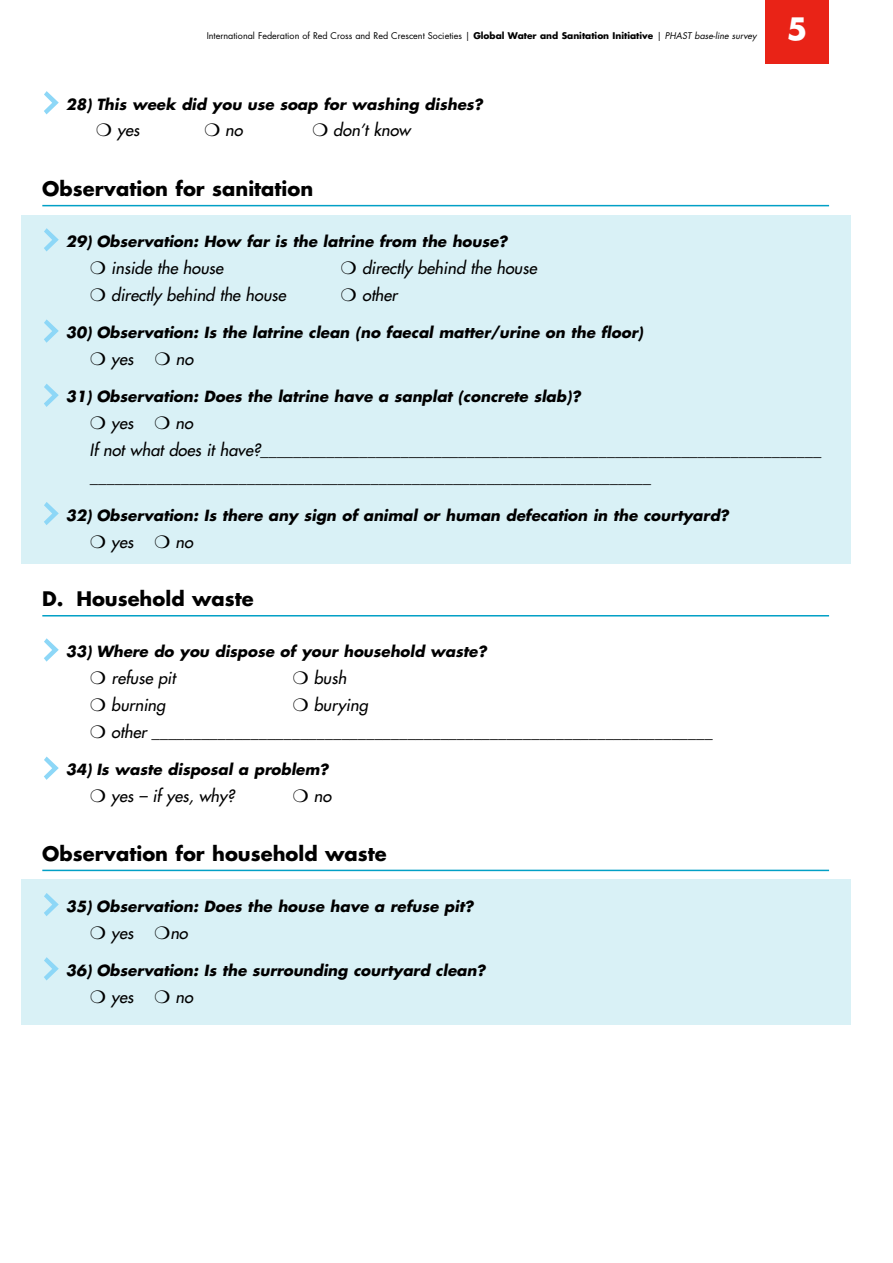
<style>
.page{position:relative;width:893px;height:1263px;background:#fff}
.page>*{position:absolute;margin:0;border:0;box-sizing:border-box;transform-origin:0 0}
.t1{font:700 30px "Futura";color:#fff}
.t2{font:700 19.5px "Futura";color:#000}
.t3{font:italic 16.5px/27px "Futura";color:#000}
.t4{font:italic 700 15px "Futura";color:#000}
.t5{font:9px "Futura";color:#000}
.s1{font-weight:700}
.s2{font-style:italic}
</style>
<div class="page">
<div style="left:21px;top:880px;width:829px;height:145px;background:#d9f1f6"></div>
<div style="left:21px;top:215px;width:829px;height:348px;background:#d9f1f6"></div>
<div style="left:765px;top:0;width:64px;height:64px;background:#e92317"></div>
<hr style="left:42px;top:205px;width:787px;height:1px;background:#02a0c6">
<hr style="left:42px;top:615px;width:787px;height:2px;background:#02a0c6">
<hr style="left:42px;top:870px;width:787px;height:1px;background:#02a0c6">
<svg style="left:44px;top:957px;width:15px;height:24px"></svg>
<svg style="left:44px;top:893px;width:15px;height:23px"></svg>
<svg style="left:44px;top:757px;width:15px;height:23px"></svg>
<svg style="left:44px;top:638px;width:15px;height:24px"></svg>
<svg style="left:44px;top:502px;width:15px;height:23px"></svg>
<svg style="left:44px;top:384px;width:15px;height:23px"></svg>
<svg style="left:44px;top:319px;width:15px;height:24px"></svg>
<svg style="left:44px;top:228px;width:15px;height:24px"></svg>
<svg style="left:44px;top:91px;width:15px;height:23px"></svg>
<p class="t5" style="left:207px;top:32px;width:551px">International Federation of Red Cross and Red Crescent Societies | <span class="s1">Global Water and Sanitation Initiative</span> | <span class="s2">PHAST base-line survey</span></p>
<h1 class="t1" style="left:787px;top:15px;width:22px">5</h1>
<p class="t4" style="left:66px;top:97px;width:421px">28) This week did you use soap for washing dishes?</p>
<p class="t3" style="left:96px;top:117px;width:48px">❍ yes</p>
<p class="t3" style="left:204px;top:117px;width:43px">❍ no</p>
<p class="t3" style="left:312px;top:117px;width:103px">❍ don’t know</p>
<h2 class="t2" style="left:42px;top:180px;width:272px">Observation for sanitation</h2>
<p class="t4" style="left:66px;top:235px;width:446px">29) Observation: How far is the latrine from the house?</p>
<p class="t3" style="left:90px;top:256px;width:137px">❍ inside the house</p>
<p class="t3" style="left:341px;top:256px;width:200px">❍ directly behind the house</p>
<p class="t3" style="left:90px;top:283px;width:200px">❍ directly behind the house</p>
<p class="t3" style="left:341px;top:283px;width:61px">❍ other</p>
<p class="t4" style="left:66px;top:326px;width:581px">30) Observation: Is the latrine clean (no faecal matter/urine on the floor)</p>
<p class="t3" style="left:90px;top:347px;width:108px">❍ yes ❍ no</p>
<p class="t4" style="left:66px;top:390px;width:519px">31) Observation: Does the latrine have a sanplat (concrete slab)?</p>
<p class="t3" style="left:89px;top:411px;width:736px">❍ yes ❍ no<br>If not what does it have?____________________________________________________________________ ____________________________________________________________________</p>
<p class="t4" style="left:66px;top:508px;width:667px">32) Observation: Is there any sign of animal or human defecation in the courtyard?</p>
<p class="t3" style="left:90px;top:529px;width:107px">❍ yes ❍ no</p>
<h2 class="t2" style="left:42px;top:590px;width:213px">D. Household waste</h2>
<p class="t4" style="left:66px;top:645px;width:425px">33) Where do you dispose of your household waste?</p>
<p class="t3" style="left:90px;top:666px;width:89px">❍ refuse pit</p>
<p class="t3" style="left:293px;top:666px;width:58px">❍ bush</p>
<p class="t3" style="left:90px;top:693px;width:80px">❍ burning</p>
<p class="t3" style="left:90px;top:693px;width:627px;text-indent:202px">❍ burying<br>❍ other ____________________________________________________________________</p>
<p class="t4" style="left:66px;top:763px;width:267px">34) Is waste disposal a problem?</p>
<p class="t3" style="left:90px;top:784px;width:149px">❍ yes – if yes, why?</p>
<p class="t3" style="left:293px;top:784px;width:43px">❍ no</p>
<h2 class="t2" style="left:42px;top:845px;width:346px">Observation for household waste</h2>
<p class="t4" style="left:66px;top:899px;width:411px">35) Observation: Does the house have a refuse pit?</p>
<p class="t3" style="left:90px;top:920px;width:102px">❍ yes ❍no</p>
<p class="t4" style="left:66px;top:964px;width:424px">36) Observation: Is the surrounding courtyard clean?</p>
<p class="t3" style="left:90px;top:985px;width:107px">❍ yes ❍ no</p>
</div>
